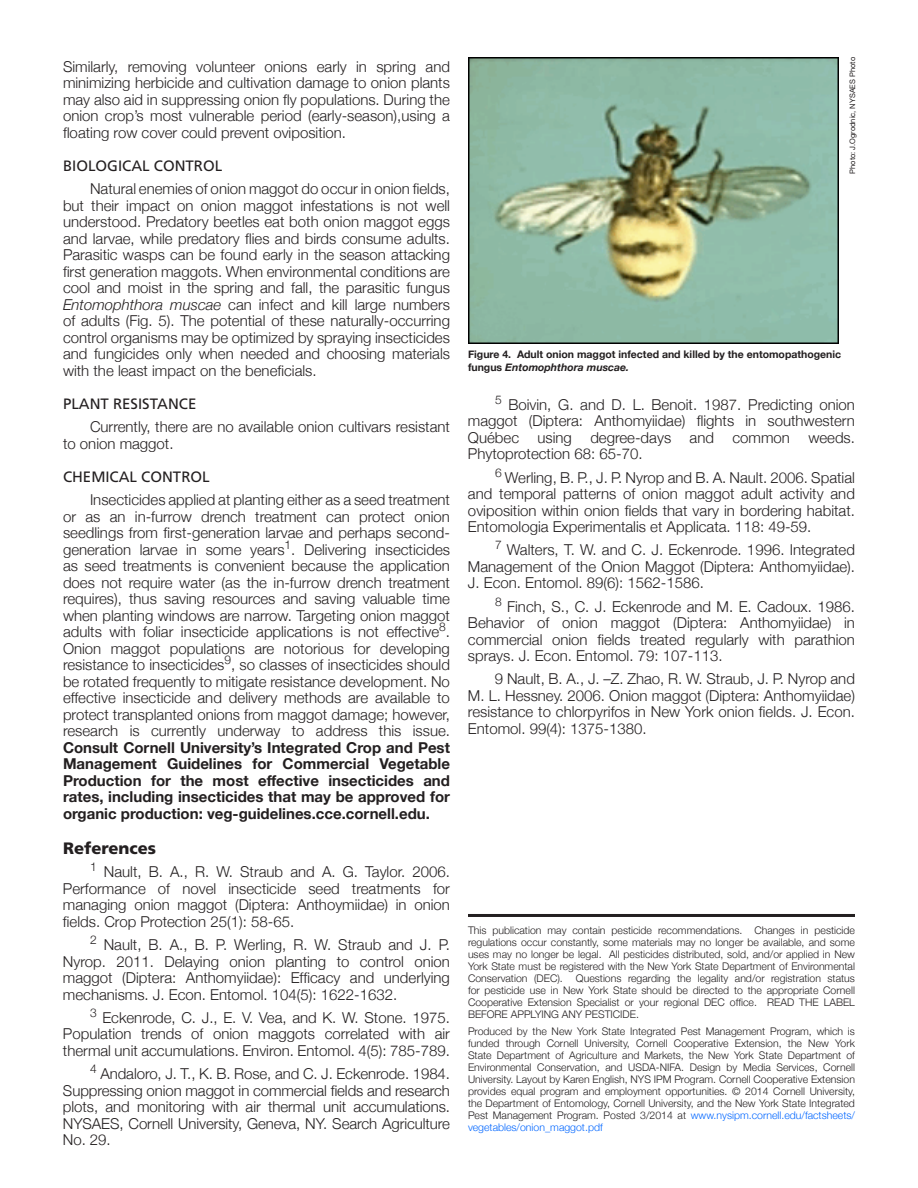
<style>
.page{position:relative;width:918px;height:1188px;background:#fff}
.page>*{position:absolute;margin:0;border:0;box-sizing:border-box;transform-origin:0 0}
.heading{font:900 16.5px "Frutiger LT Std";color:#231f20}
.text{font:300 15px/16.5px "Helvetica Neue";color:#231f20;text-align:justify}
.Subhead2{font:15px "Frutiger LT Std";color:#231f20}
.boilerplate{font:300 10.5px/12px "Helvetica Neue";color:#231f20;text-align:justify}
.figure_captions{font:700 10.5px/12.6px "Helvetica Neue";color:#231f20}
.photo_credit{font:7.5px "Helvetica Neue";color:#231f20}
.s1{font-style:italic}
.s2{font-weight:700}
.s3{color:#06f}
</style>
<div class="page">
<hr style="left:468px;top:914px;width:387px;height:3px;background:#231f20">
<img style="left:468px;top:57px;width:370px;height:287px">
<p class="text" style="left:63px;top:57px;width:389px">Similarly, removing volunteer onions early in spring and minimizing herbicide and cultivation damage to onion plants may also aid in suppressing onion fly populations. During the onion crop’s most vulnerable period (early-season),using a floating row cover could prevent oviposition.</p>
<p class="Subhead2" style="left:63px;top:157px;width:161px">BIOLOGICAL CONTROL</p>
<p class="text" style="left:63px;top:180px;width:389px;text-indent:27px">Natural enemies of onion maggot do occur in onion fields, but their impact on onion maggot infestations is not well understood. Predatory beetles eat both onion maggot eggs and larvae, while predatory flies and birds consume adults.<br>Parasitic wasps can be found early in the season attacking first generation maggots. When environmental conditions are cool and moist in the spring and fall, the parasitic fungus <span class="s1">Entomophthora muscae</span> can infect and kill large numbers of adults (Fig. 5). The potential of these naturally-occurring control organisms may be optimized by spraying insecticides and fungicides only when needed and choosing materials with the least impact on the beneficials.</p>
<p class="Subhead2" style="left:63px;top:395px;width:135px">PLANT RESISTANCE</p>
<p class="text" style="left:63px;top:418px;width:388px;text-indent:27px">Currently, there are no available onion cultivars resistant to onion maggot.</p>
<p class="Subhead2" style="left:63px;top:468px;width:148px">CHEMICAL CONTROL</p>
<p class="text" style="left:63px;top:491px;width:389px;text-indent:27px">Insecticides applied at planting either as a seed treatment or as an in-furrow drench treatment can protect onion seedlings from first-generation larvae and perhaps second&shy;generation larvae in some years<sup>1</sup>. Delivering insecticides as seed treatments is convenient because the application does not require water (as the in-furrow drench treatment requires), thus saving resources and saving valuable time when planting windows are narrow. Targeting onion maggot adults with foliar insecticide applications is not effective<sup>8</sup>.<br>Onion maggot populations are notorious for developing resistance to insecticides<sup>9</sup>, so classes of insecticides should be rotated frequently to mitigate resistance development. No effective insecticide and delivery methods are available to protect transplanted onions from maggot damage; however, research is currently underway to address this issue.<br><span class="s2">Consult Cornell University’s Integrated Crop and Pest Management Guidelines for Commercial Vegetable Production for the most effective insecticides and rates, including insecticides that may be approved for organic production: veg-guidelines.cce.cornell.edu.</span></p>
<p class="heading" style="left:63px;top:838px;width:95px">References</p>
<p class="text" style="left:63px;top:863px;width:388px;text-indent:27px"><sup>1</sup> Nault, B. A., R. W. Straub and A. G. Taylor. 2006.<br>Performance of novel insecticide seed treatments for managing onion maggot (Diptera: Anthoymiidae) in onion fields. Crop Protection 25(1): 58-65.</p>
<p class="text" style="left:63px;top:936px;width:389px;text-indent:27px"><sup>2</sup> Nault, B. A., B. P. Werling, R. W. Straub and J. P.<br>Nyrop. 2011. Delaying onion planting to control onion maggot (Diptera: Anthomyiidae): Efficacy and underlying mechanisms. J. Econ. Entomol. 104(5): 1622-1632.</p>
<p class="text" style="left:63px;top:1008px;width:388px;text-indent:27px"><sup>3</sup> Eckenrode, C. J., E. V. Vea, and K. W. Stone. 1975.<br>Population trends of onion maggots correlated with air thermal unit accumulations. Environ. Entomol. 4(5): 785-789.</p>
<p class="text" style="left:63px;top:1065px;width:389px;text-indent:27px"><sup>4</sup> Andaloro, J. T., K. B. Rose, and C. J. Eckenrode. 1984.<br>Suppressing onion maggot in commercial fields and research plots, and monitoring with air thermal unit accumulations.<br>NYSAES, Cornell University, Geneva, NY. Search Agriculture No. 29.</p>
<p class="photo_credit" style="left:846px;top:174px;width:118px;rotate:-90deg">Photo: J.Ogrodnic, NYSAES Photo</p>
<p class="figure_captions" style="left:468px;top:348px;width:375px">Figure 4. Adult onion maggot infected and killed by the entomopathogenic fungus <span class="s1">Entomophthora muscae.</span></p>
<p class="text" style="left:468px;top:395px;width:389px;text-indent:27px"><sup>5</sup> Boivin, G. and D. L. Benoit. 1987. Predicting onion maggot (Diptera: Anthomyiidae) flights in southwestern Québec using degree-days and common weeds.<br>Phytoprotection 68: 65-70.</p>
<p class="text" style="left:468px;top:468px;width:388px;text-indent:27px"><sup>6</sup> Werling, B. P., J. P. Nyrop and B. A. Nault. 2006. Spatial and temporal patterns of onion maggot adult activity and oviposition within onion fields that vary in bordering habitat.<br>Entomologia Experimentalis et Applicata. 118: 49-59.</p>
<p class="text" style="left:468px;top:541px;width:389px;text-indent:27px"><sup>7</sup> Walters, T. W. and C. J. Eckenrode. 1996. Integrated Management of the Onion Maggot (Diptera: Anthomyiidae).<br>J. Econ. Entomol. 89(6): 1562-1586.</p>
<p class="text" style="left:468px;top:597px;width:389px;text-indent:27px"><sup>8</sup> Finch, S., C. J. Eckenrode and M. E. Cadoux. 1986.<br>Behavior of onion maggot (Diptera: Anthomyiidae) in commercial onion fields treated regularly with parathion sprays. J. Econ. Entomol. 79: 107-113.</p>
<p class="text" style="left:468px;top:670px;width:389px;text-indent:27px">9 Nault, B. A., J. –Z. Zhao, R. W. Straub, J. P. Nyrop and M. L. Hessney. 2006. Onion maggot (Diptera: Anthomyiidae) resistance to chlorpyrifos in New York onion fields. J. Econ.<br>Entomol. 99(4): 1375-1380.</p>
<p class="boilerplate" style="left:468px;top:924px;width:388px">This publication may contain pesticide recommendations. Changes in pesticide regulations occur constantly, some materials may no longer be available, and some uses may no longer be legal. All pesticides distributed, sold, and/or applied in New York State must be registered with the New York State Department of Environmental Conservation (DEC). Questions regarding the legality and/or registration status for pesticide use in New York State should be directed to the appropriate Cornell Cooperative Extension Specialist or your regional DEC office. READ THE LABEL BEFORE APPLYING ANY PESTICIDE.</p>
<p class="boilerplate" style="left:468px;top:1025px;width:389px">Produced by the New York State Integrated Pest Management Program, which is funded through Cornell University, Cornell Cooperative Extension, the New York State Department of Agriculture and Markets, the New York State Department of Environmental Conservation, and USDA-NIFA. Design by Media Services, Cornell University. Layout by Karen English, NYS IPM Program. Cornell Cooperative Extension provides equal program and employment opportunities. © 2014 Cornell University, the Department of Entomology, Cornell University, and the New York State Integrated Pest Management Program. Posted 3/2014 at <span class="s3">www.nysipm.cornell.edu/factsheets/ vegetables/onion_maggot.pdf</span></p>
</div>
